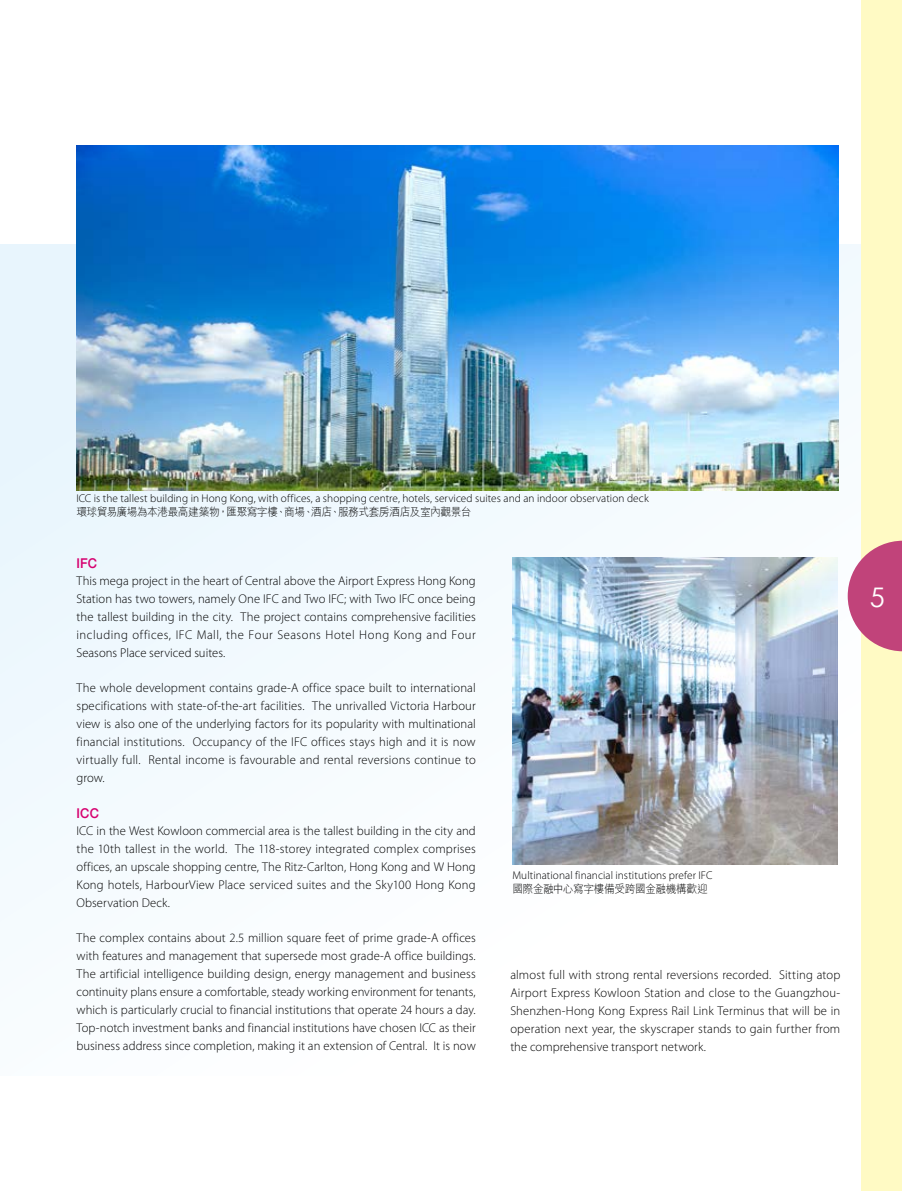
<style>
.page{position:relative;width:902px;height:1191px;background:#fff}
.page>*{position:absolute;margin:0;border:0;box-sizing:border-box;transform-origin:0 0}
.t1{font:27px "Century Gothic";color:#fff}
.t2{font:500 13.5px "Helvetica Neue";letter-spacing:.01em;color:#d6006f;scale:.95 1}
.t3{font:300 12.75px/18px "Myriad Pro";letter-spacing:.01em;color:#000;text-align:justify}
.t4{font:300 11.25px "Myriad Pro";letter-spacing:.01em;color:#000}
.t5{font:300 11.25px "M Hei HK";letter-spacing:-.045em;color:#000;scale:.95 1}
</style>
<div class="page">
<div style="left:0;top:244px;width:901px;height:831px;background:#f7fcfe"></div>
<img style="left:77px;top:145px;width:761px;height:345px">
<img style="left:512px;top:557px;width:325px;height:307px">
<div style="left:861px;top:0;width:40px;height:1191px;background:#fffac4"></div>
<svg style="left:847px;top:541px;width:54px;height:110px"></svg>
<p class="t4" style="left:76px;top:491px;width:574px">ICC is the tallest building in Hong Kong, with offices, a shopping centre, hotels, serviced suites and an indoor observation deck</p>
<p class="t5" style="left:76px;top:506px;width:417px">環球貿易廣場為本港最高建築物，匯聚寫字樓、商場、酒店、服務式套房酒店及室內觀景台</p>
<p class="t2" style="left:77px;top:552px;width:23px">IFC</p>
<p class="t3" style="left:77px;top:572px;width:401px">This mega project in the heart of Central above the Airport Express Hong Kong Station has two towers, namely One IFC and Two IFC; with Two IFC once being the tallest building in the city. The project contains comprehensive facilities including offices, IFC Mall, the Four Seasons Hotel Hong Kong and Four Seasons Place serviced suites.</p>
<p class="t3" style="left:77px;top:679px;width:401px">The whole development contains grade-A office space built to international specifications with state-of-the-art facilities. The unrivalled Victoria Harbour view is also one of the underlying factors for its popularity with multinational financial institutions. Occupancy of the IFC offices stays high and it is now virtually full. Rental income is favourable and rental reversions continue to grow.</p>
<p class="t2" style="left:77px;top:802px;width:25px">ICC</p>
<p class="t3" style="left:77px;top:822px;width:401px">ICC in the West Kowloon commercial area is the tallest building in the city and the 10th tallest in the world. The 118-storey integrated complex comprises offices, an upscale shopping centre, The Ritz-Carlton, Hong Kong and W Hong Kong hotels, HarbourView Place serviced suites and the Sky100 Hong Kong Observation Deck.</p>
<p class="t3" style="left:77px;top:929px;width:401px">The complex contains about 2.5 million square feet of prime grade-A offices with features and management that supersede most grade-A office buildings.<br>The artificial intelligence building design, energy management and business continuity plans ensure a comfortable, steady working environment for tenants, which is particularly crucial to financial institutions that operate 24 hours a day.<br>Top-notch investment banks and financial institutions have chosen ICC as their business address since completion, making it an extension of Central. It is now</p>
<p class="t4" style="left:512px;top:868px;width:201px">Multinational financial institutions prefer IFC</p>
<p class="t5" style="left:512px;top:883px;width:207px">國際金融中心寫字樓備受跨國金融機構歡迎</p>
<p class="t3" style="left:510px;top:965px;width:331px">almost full with strong rental reversions recorded. Sitting atop Airport Express Kowloon Station and close to the Guangzhou-Shenzhen-Hong Kong Express Rail Link Terminus that will be in operation next year, the skyscraper stands to gain further from the comprehensive transport network.</p>
<h1 class="t1" style="left:869px;top:581px;width:16px">5</h1>
</div>
